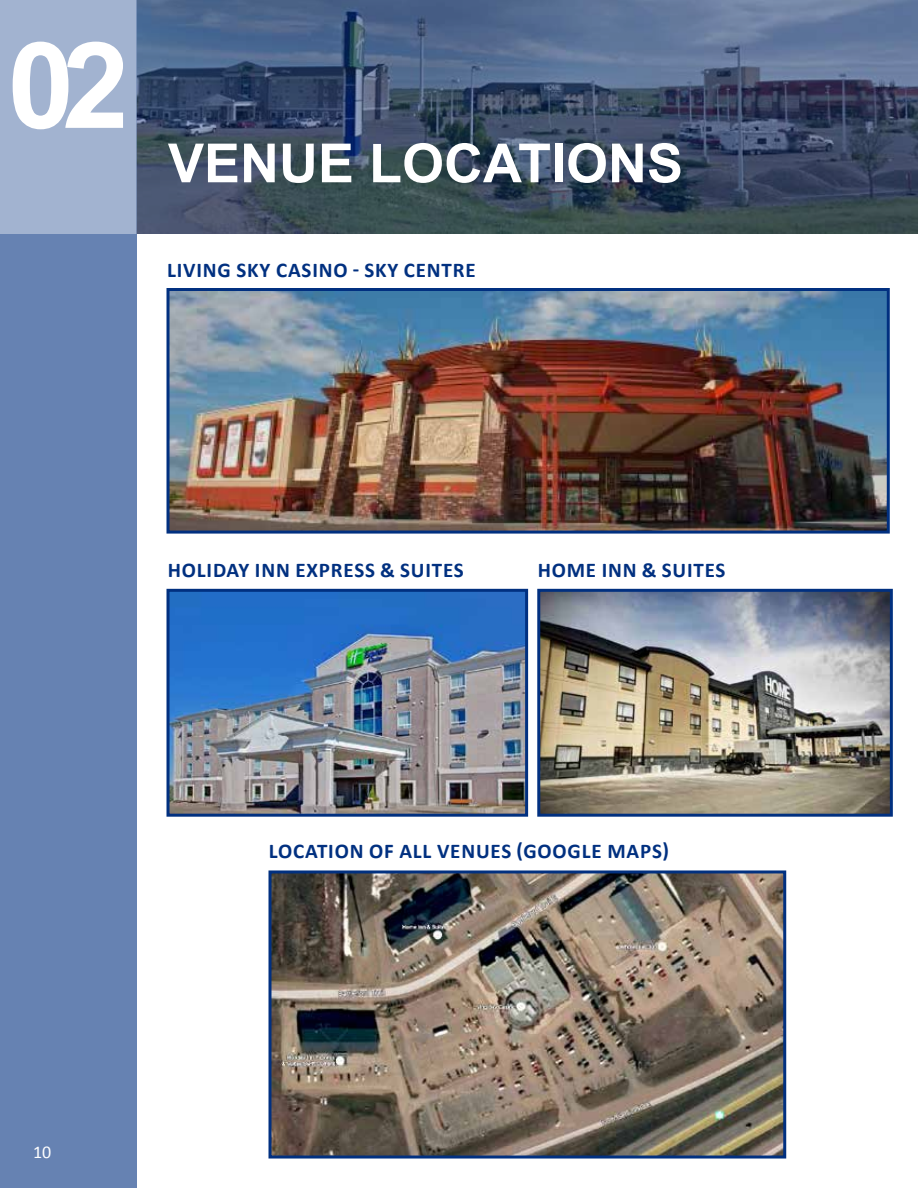
<style>
.page{position:relative;width:918px;height:1188px;background:#fff}
.page>*{position:absolute;margin:0;border:0;box-sizing:border-box;transform-origin:0 0}
.t1{font:700 120px "Arial";color:#fff}
.t2{font:700 54px "Arial";color:#fff}
.t3{font:700 21px "Calibri";letter-spacing:.04em;color:#013080}
.t4{font:18px "Calibri";color:#fff}
</style>
<div class="page">
<svg style="left:137px;top:0;width:781px;height:233px;background:#43556f"></svg>
<img style="left:272px;top:874px;width:510px;height:281px">
<div style="left:268px;top:870px;width:518px;height:289px;border:3px solid #013080"></div>
<img style="left:170px;top:292px;width:716px;height:238px">
<div style="left:166px;top:288px;width:724px;height:246px;border:3px solid #013080"></div>
<img style="left:170px;top:593px;width:354px;height:220px">
<div style="left:166px;top:589px;width:362px;height:228px;border:3px solid #013080"></div>
<img style="left:541px;top:593px;width:348px;height:220px">
<div style="left:537px;top:589px;width:356px;height:228px;border:3px solid #013080"></div>
<div style="left:0;top:0;width:137px;height:1188px;background:#6682b2"></div>
<div style="left:0;top:0;width:137px;height:233px;background:#a2b3d0"></div>
<h1 class="t1" style="left:8px;top:6px;width:123px">02</h1>
<h2 class="t2" style="left:168px;top:127px;width:517px">VENUE LOCATIONS</h2>
<p class="t3" style="left:167px;top:257px;width:310px">LIVING SKY CASINO - SKY CENTRE</p>
<p class="t3" style="left:168px;top:556px;width:298px">HOLIDAY INN EXPRESS &amp; SUITES</p>
<p class="t3" style="left:538px;top:556px;width:189px">HOME INN &amp; SUITES</p>
<p class="t3" style="left:269px;top:837px;width:402px">LOCATION OF ALL VENUES (GOOGLE MAPS)</p>
<p class="t4" style="left:33px;top:1140px;width:20px">10</p>
</div>
